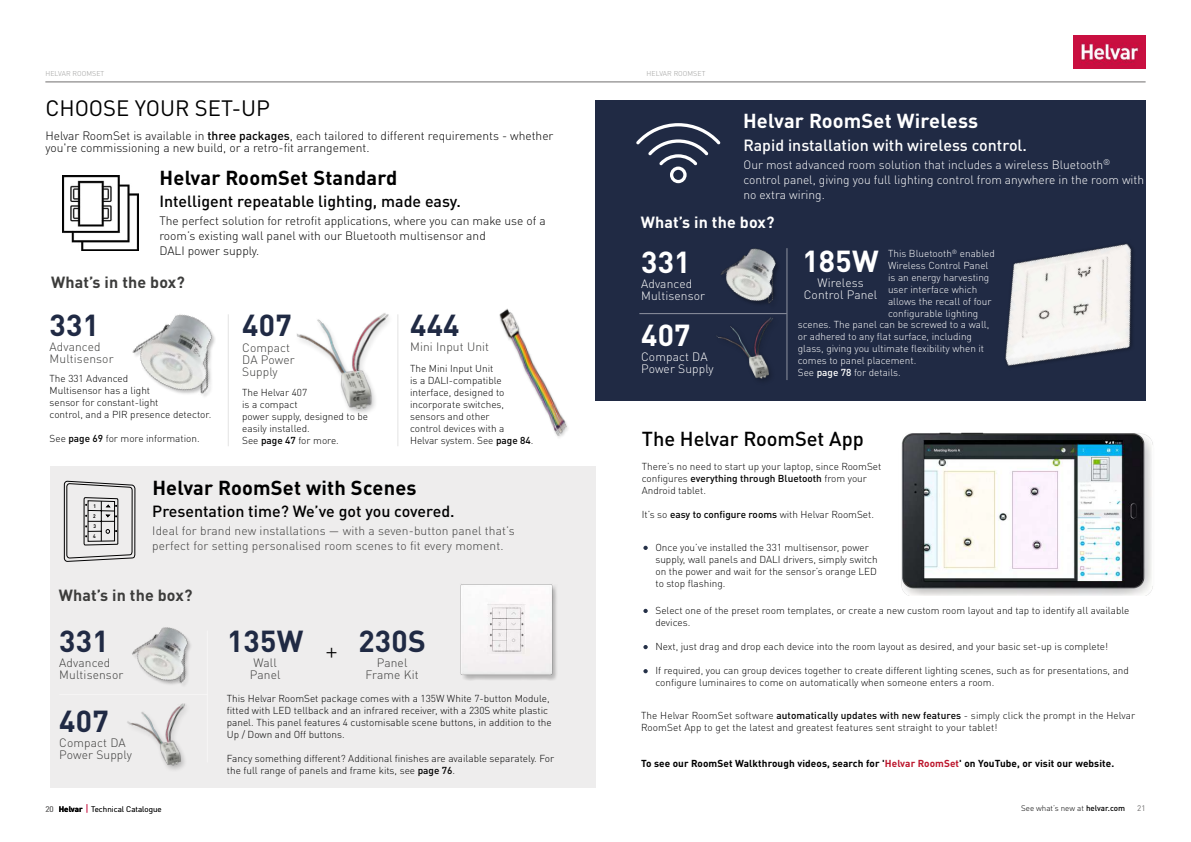
<style>
.page{position:relative;width:1191px;height:842px;background:#fff}
.page>*{position:absolute;margin:0;border:0;box-sizing:border-box;transform-origin:0 0}
.t1{font:700 30px "DIN Pro";letter-spacing:.01em;color:#202a44}
.t2{font:700 30px "DIN Pro";letter-spacing:.01em;color:#fff}
.t3{font:300 24px "DIN Pro";color:#000}
.t4{font:22px "DIN Pro";color:#000}
.t5{font:700 20px "DIN Pro";letter-spacing:.01em;color:#000}
.t6{font:700 20px "DIN Pro";letter-spacing:.01em;color:#fff}
.t7{font:500 20px "DIN Pro";color:#000}
.t8{font:500 16px "DIN Pro";color:#000}
.t9{font:500 16px "DIN Pro";color:#fff}
.t10{font:700 16px "DIN Pro";letter-spacing:.01em;color:#3c3c3b}
.t11{font:700 16px "DIN Pro";letter-spacing:.01em;color:#fff}
.t12{font:300 12px/15px "DIN Pro";color:#000}
.t13{font:300 12px/12px "DIN Pro";letter-spacing:.01em;color:#3c3c3b}
.t14{font:300 12px/12px "DIN Pro";color:#fff}
.t15{font:300 10px/12px "DIN Pro";color:#000}
.t16{font:300 10px/12px "DIN Pro";color:#fff}
.t17{font:700 10px "DIN Pro";letter-spacing:.01em;color:#000}
.t18{font:300 8px "DIN Pro";color:#000}
.t19{font:8px "DIN Pro";color:#706f6f}
.t20{font:300 7px "DIN Pro";letter-spacing:.01em;color:#9d9d9c}
.t21{font:700 5.2px/10.4px "DIN Pro";color:#000;text-align:justify;scale:.91 1}
.s1{font-weight:500}
.s2{font-weight:400;color:#706f6f}
.s3{font-weight:700}
.s4{font-size:10px;color:#c50637}
.s5{color:#bc172d}
</style>
<div class="page">
<img style="left:1073px;top:35px;width:72px;height:34px">
<hr style="left:45px;top:82px;width:1100px;height:1px;background:#706f6f">
<div style="left:595px;top:101px;width:550px;height:300px;background:#202a44"></div>
<div style="left:50px;top:467px;width:545px;height:321px;background:#eeeded"></div>
<img style="left:63px;top:176px;width:75px;height:74px">
<svg style="left:63px;top:480px;width:73px;height:82px"></svg>
<img style="left:132px;top:314px;width:83px;height:83px">
<img style="left:296px;top:313px;width:93px;height:101px">
<img style="left:499px;top:308px;width:69px;height:129px">
<hr style="left:228px;top:314px;width:1px;height:132px;background:#c6c6c6">
<hr style="left:397px;top:314px;width:1px;height:132px;background:#c6c6c6">
<img style="left:132px;top:627px;width:59px;height:58px">
<img style="left:127px;top:703px;width:59px;height:67px">
<img style="left:460px;top:584px;width:97px;height:96px">
<img style="left:711px;top:248px;width:77px;height:132px">
<div style="left:713px;top:315px;width:67px;height:72px;background:#000;opacity:.25"></div>
<img style="left:1005px;top:192px;width:141px;height:209px">
<svg style="left:636px;top:123px;width:84px;height:60px"></svg>
<img style="left:901px;top:432px;width:252px;height:164px">
<svg style="left:643px;top:546px;width:5px;height:4px"></svg>
<svg style="left:643px;top:609px;width:5px;height:4px"></svg>
<svg style="left:643px;top:645px;width:5px;height:4px"></svg>
<svg style="left:643px;top:669px;width:5px;height:4px"></svg>
<hr style="left:207px;top:630px;width:1px;height:132px;background:#fff">
<hr style="left:786px;top:248px;width:1px;height:132px;background:#fff">
<hr style="left:59px;top:694px;width:148px;height:1px;background:#fff">
<hr style="left:639px;top:313px;width:147px;height:1px;background:#fff">
<p class="t20" style="left:45px;top:68px;width:60px">HELVAR ROOMSET</p>
<p class="t20" style="left:646px;top:68px;width:60px">HELVAR ROOMSET</p>
<h3 class="t4" style="left:45px;top:91px;width:226px">CHOOSE YOUR SET-UP</h3>
<p class="t12" style="left:45px;top:129px;width:509px;line-height:12px">Helvar RoomSet is available in <span class="s1">three packages</span>, each tailored to different requirements - whether you're commissioning a new build, or a retro-fit arrangement.</p>
<h3 class="t9" style="left:743px;top:132px;width:285px">Rapid installation with wireless control.</h3>
<p class="t14" style="left:743px;top:156px;width:402px;line-height:15px">Our most advanced room solution that includes a wireless Bluetooth<sup>® </sup>control panel, giving you full lighting control from anywhere in the room with no extra wiring.</p>
<h3 class="t6" style="left:743px;top:104px;width:237px">Helvar RoomSet Wireless</h3>
<h3 class="t5" style="left:160px;top:161px;width:239px">Helvar RoomSet Standard</h3>
<h3 class="t8" style="left:159px;top:189px;width:303px">Intelligent repeatable lighting, made easy.</h3>
<p class="t12" style="left:159px;top:212px;width:388px">The perfect solution for retrofit applications, where you can make use of a room’s existing wall panel with our Bluetooth multisensor and<br>DALI power supply.</p>
<h3 class="t11" style="left:640px;top:209px;width:135px">What’s in the box?</h3>
<h1 class="t2" style="left:641px;top:237px;width:51px">331</h1>
<p class="t14" style="left:641px;top:276px;width:66px">Advanced<br>Multisensor</p>
<h1 class="t2" style="left:641px;top:310px;width:51px">407</h1>
<p class="t14" style="left:641px;top:349px;width:74px">Compact DA<br>Power Supply</p>
<p class="t16" style="left:888px;top:246px;width:108px">This Bluetooth<sup>®</sup> enabled<br>Wireless Control Panel is an energy harvesting user interface which allows the recall of four configurable lighting</p>
<h1 class="t2" style="left:802px;top:236px;width:78px">185W</h1>
<p class="t14" style="left:803px;top:275px;width:75px;text-align:center">Wireless<br>Control Panel</p>
<p class="t16" style="left:798px;top:317px;width:193px">scenes. The panel can be screwed to a wall, or adhered to any flat surface, including glass, giving you ultimate flexibility when it comes to panel placement.<br>See <span class="s1">page 78</span> for details.</p>
<h3 class="t10" style="left:51px;top:269px;width:135px">What’s in the box?</h3>
<h1 class="t1" style="left:50px;top:300px;width:51px">331</h1>
<p class="t13" style="left:50px;top:339px;width:66px">Advanced<br>Multisensor</p>
<h1 class="t1" style="left:242px;top:300px;width:51px">407</h1>
<p class="t13" style="left:242px;top:340px;width:54px">Compact<br>DA Power<br>Supply</p>
<h1 class="t1" style="left:410px;top:300px;width:51px">444</h1>
<p class="t13" style="left:410px;top:339px;width:81px">Mini Input Unit</p>
<p class="t15" style="left:410px;top:362px;width:125px">The Mini Input Unit<br>is a DALI-compatible interface, designed to incorporate switches, sensors and other<br>control devices with a<br>Helvar system. See <span class="s1">page 84</span>.</p>
<p class="t15" style="left:50px;top:371px;width:163px">The 331 Advanced<br>Multisensor has a light<br>sensor for constant-light<br>control, and a PIR presence detector.</p>
<p class="t15" style="left:50px;top:431px;width:152px">See <span class="s1">page 69</span> for more information.</p>
<p class="t15" style="left:242px;top:385px;width:127px">The Helvar 407<br>is a compact<br>power supply, designed to be easily installed.<br>See <span class="s1">page 47</span> for more.</p>
<h3 class="t7" style="left:642px;top:423px;width:224px">The Helvar RoomSet App</h3>
<p class="t15" style="left:642px;top:460px;width:241px">There’s no need to start up your laptop, since RoomSet configures <span class="s1">everything through Bluetooth</span> from your<br>Android tablet.</p>
<p class="t15" style="left:642px;top:508px;width:234px">It’s so <span class="s1">easy to configure rooms</span> with Helvar RoomSet.</p>
<p class="t15" style="left:655px;top:541px;width:224px">Once you’ve installed the 331 multisensor, power supply, wall panels and DALI drivers, simply switch on the power and wait for the sensor’s orange LED to stop flashing.</p>
<h3 class="t5" style="left:152px;top:471px;width:266px">Helvar RoomSet with Scenes</h3>
<p class="t21" style="left:93px;top:500px;width:5px">1<br>2<br>3</p>
<p class="t21" style="left:93px;top:530px;width:4px">4</p>
<h3 class="t8" style="left:152px;top:499px;width:304px">Presentation time? We’ve got you covered.</h3>
<p class="t13" style="left:152px;top:523px;width:364px;line-height:15px">Ideal for brand new installations — with a seven-button panel that’s perfect for setting personalised room scenes to fit every moment.</p>
<h3 class="t10" style="left:59px;top:582px;width:135px">What’s in the box?</h3>
<h1 class="t1" style="left:59px;top:616px;width:51px">331</h1>
<p class="t13" style="left:59px;top:655px;width:66px">Advanced<br>Multisensor</p>
<h1 class="t1" style="left:59px;top:696px;width:51px">407</h1>
<p class="t13" style="left:59px;top:736px;width:74px">Compact DA<br>Power Supply</p>
<p class="t18" style="left:45px;top:803px;width:118px"><span class="s2">20</span> <span class="s3">Helvar</span> <span class="s4">|</span> Technical Catalogue</p>
<h1 class="t1" style="left:358px;top:616px;width:69px">230S</h1>
<p class="t13" style="left:365px;top:655px;width:55px;text-align:center">Panel<br>Frame Kit</p>
<p class="t15" style="left:227px;top:691px;width:326px">This Helvar RoomSet package comes with a 135W White 7-button Module, fitted with LED tellback and an infrared receiver, with a 230S white plastic panel. This panel features 4 customisable scene buttons, in addition to the Up / Down and Off buttons.</p>
<p class="t15" style="left:227px;top:751px;width:329px">Fancy something different? Additional finishes are available separately. For the full range of panels and frame kits, see <span class="s1">page 76</span>.</p>
<h1 class="t1" style="left:227px;top:616px;width:78px">135W</h1>
<p class="t13" style="left:250px;top:655px;width:32px;text-align:center">Wall<br>Panel</p>
<h2 class="t3" style="left:325px;top:632px;width:14px">+</h2>
<p class="t15" style="left:655px;top:603px;width:475px">Select one of the preset room templates, or create a new custom room layout and tap to identify all available devices.</p>
<p class="t15" style="left:655px;top:639px;width:454px">Next, just drag and drop each device into the room layout as desired, and your basic set-up is complete!</p>
<p class="t15" style="left:655px;top:663px;width:475px">If required, you can group devices together to create different lighting scenes, such as for presentations, and configure luminaires to come on automatically when someone enters a room.</p>
<p class="t15" style="left:641px;top:709px;width:495px">The Helvar RoomSet software <span class="s1">automatically updates with new features</span> - simply click the prompt in the Helvar<br>RoomSet App to get the latest and greatest features sent straight to your tablet!</p>
<p class="t17" style="left:641px;top:755px;width:474px">To see our RoomSet Walkthrough videos, search for '<span class="s5">Helvar RoomSet</span>' on YouTube, or visit our website.</p>
<p class="t18" style="left:1021px;top:802px;width:105px">See what’s new at <span class="s1">helvar.com</span></p>
<p class="t19" style="left:1137px;top:802px;width:10px">21</p>
</div>
